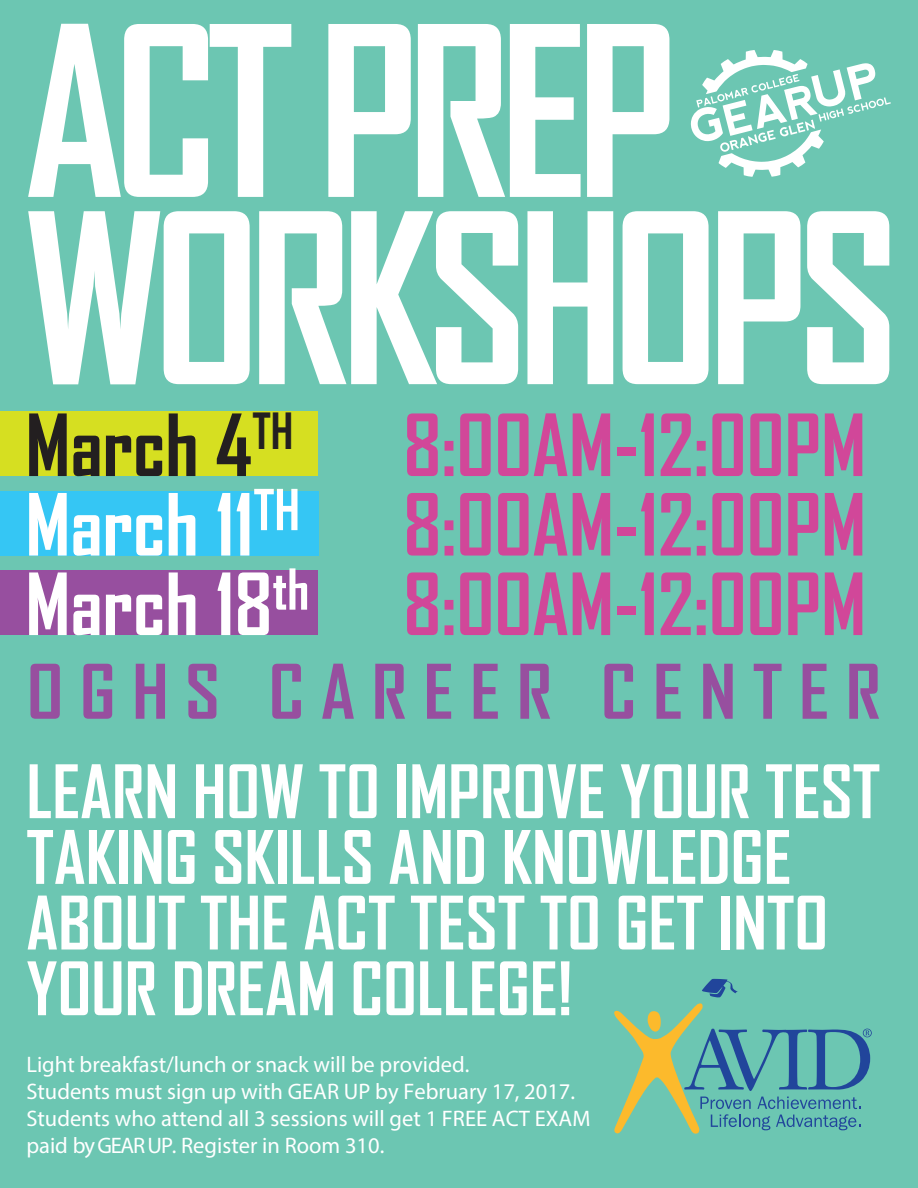
<style>
.page{position:relative;width:918px;height:1188px;background:#6cc6b2}
.page>*{position:absolute;margin:0;border:0;box-sizing:border-box;transform-origin:0 0}
.t1{font:700 226.35px/187.2px "Agency FB";letter-spacing:-.05em;color:#fff}
.t2{font:700 81.9px/79.5px "Agency FB";color:#d14799;text-align:right}
.t3{font:700 81.9px "Agency FB";color:#fff}
.t4{font:700 81.9px "Agency FB";color:#231f20}
.t5{font:700 72px "Agency FB";letter-spacing:.22em;color:#974f9f;scale:1.06 1}
.t6{font:700 70.5px/65.7px "Agency FB";color:#fff}
.t7{font:22.5px/27px "Myriad Pro";color:#fff}
.s1{color:#fff}
</style>
<div class="page">
<svg style="left:614px;top:979px;width:258px;height:155px"></svg>
<svg style="left:691px;top:50px;width:200px;height:127px"></svg>
<div style="left:0;top:411px;width:317px;height:65px;background:#d6df21"></div>
<div style="left:0;top:571px;width:317px;height:64px;background:#974f9f"></div>
<div style="left:0;top:492px;width:318px;height:64px;background:#35c6f4"></div>
<h1 class="t1" style="left:24px;top:13px;width:877px">ACT PREP<br>WORKSHOPS</h1>
<h2 class="t4" style="left:25px;top:394px;width:269px">March 4<sup>TH</sup></h2>
<h2 class="t2" style="left:403px;top:404px;width:464px">8:00AM-12:00PM</h2>
<h2 class="t3" style="left:25px;top:474px;width:276px">March 11<sup>TH</sup></h2>
<h2 class="t2" style="left:25px;top:483px;width:842px">8:00AM-12:00PM<br><span class="s1">March 18</span><sup>th</sup> 8:00AM-12:00PM</h2>
<h3 class="t5" style="left:27px;top:647px;width:807px">OGHS CAREER CENTER</h3>
<h3 class="t6" style="left:26px;top:757px;width:855px">LEARN HOW TO IMPROVE YOUR TEST<br>TAKING SKILLS AND KNOWLEDGE<br>ABOUT THE ACT TEST TO GET INTO<br>YOUR DREAM COLLEGE!</h3>
<p class="t7" style="left:26px;top:1050px;width:566px">Light breakfast/lunch or snack will be provided.<br>Students must sign up with GEAR UP by February 17, 2017.<br>Students who attend all 3 sessions will get 1 FREE ACT EXAM paid by GEAR UP. Register in Room 310.</p>
</div>
